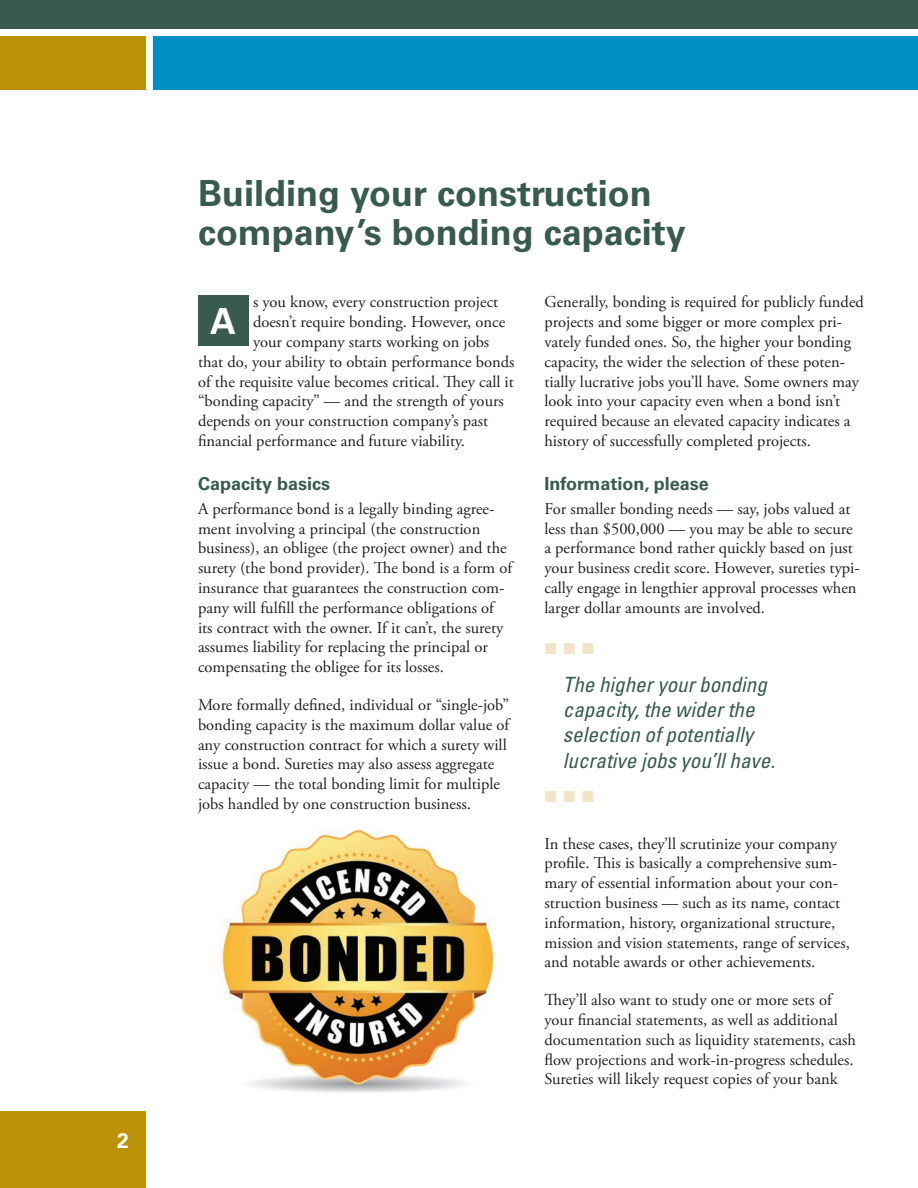
<style>
.page{position:relative;width:918px;height:1188px;background:#fff}
.page>*{position:absolute;margin:0;border:0;box-sizing:border-box;transform-origin:0 0}
.t1{font:700 36px/39px "Univers LT Std";color:#385a50}
.t2{font:700 36px "Univers LT Std";color:#fff}
.t3{font:italic condensed 21px/25.2px "Univers LT Std";color:#385a50}
.t4{font:700 21px "Univers LT Std";color:#fff}
.t5{font:700 18px "Univers LT Std";color:#385a50}
.t6{font:16.5px/19.8px "Adobe Garamond Pro";color:#231f20}
.t7{font:15.75px "Zapf Dingbats ITC";color:#f1e4c9}
</style>
<div class="page">
<div style="left:0;top:1112px;width:146px;height:76px;background:#bb9206"></div>
<div style="left:153px;top:36px;width:765px;height:54px;background:#008fc5"></div>
<div style="left:0;top:36px;width:146px;height:54px;background:#bb9206"></div>
<div style="left:0;top:0;width:918px;height:28px;background:#385a50"></div>
<div style="left:198px;top:296px;width:51px;height:50px;background:#385a50"></div>
<img style="left:222px;top:828px;width:273px;height:265px">
<p class="t4" style="left:117px;top:1128px;width:13px">2</p>
<h1 class="t1" style="left:198px;top:174px;width:489px">Building your construction company’s bonding capacity</h1>
<p class="t6" style="left:253px;top:293px;width:247px">s you know, every construction project</p>
<p class="t6" style="left:253px;top:313px;width:254px">doesn’t require bonding. However, once</p>
<p class="t6" style="left:253px;top:333px;width:238px">your company starts working on jobs</p>
<p class="t6" style="left:198px;top:352px;width:318px">that do, your ability to obtain performance bonds</p>
<p class="t6" style="left:198px;top:372px;width:317px">of the requisite value becomes critical. They call it</p>
<p class="t6" style="left:198px;top:392px;width:307px">“bonding capacity” — and the strength of yours</p>
<p class="t6" style="left:198px;top:412px;width:292px">depends on your construction company’s past</p>
<p class="t6" style="left:198px;top:432px;width:269px">financial performance and future viability.</p>
<p class="t5" style="left:198px;top:473px;width:134px">Capacity basics</p>
<p class="t6" style="left:198px;top:499px;width:316px">A performance bond is a legally binding agree&shy;ment involving a principal (the construction business), an obligee (the project owner) and the surety (the bond provider). The bond is a form of insurance that guarantees the construction com&shy;pany will fulfill the performance obligations of its contract with the owner. If it can’t, the surety assumes liability for replacing the principal or compensating the obligee for its losses.</p>
<p class="t6" style="left:198px;top:696px;width:313px">More formally defined, individual or “single-job” bonding capacity is the maximum dollar value of any construction contract for which a surety will issue a bond. Sureties may also assess aggregate capacity — the total bonding limit for multiple jobs handled by one construction business.</p>
<h1 class="t2" style="left:210px;top:300px;width:27px">A</h1>
<p class="t6" style="left:544px;top:293px;width:321px">Generally, bonding is required for publicly funded projects and some bigger or more complex pri&shy;vately funded ones. So, the higher your bonding capacity, the wider the selection of these poten&shy;tially lucrative jobs you’ll have. Some owners may look into your capacity even when a bond isn’t required because an elevated capacity indicates a history of successfully completed projects.</p>
<p class="t5" style="left:544px;top:473px;width:166px">Information, please</p>
<p class="t6" style="left:544px;top:499px;width:317px">For smaller bonding needs — say, jobs valued at less than $500,000 — you may be able to secure a performance bond rather quickly based on just your business credit score. However, sureties typi&shy;cally engage in lengthier approval processes when larger dollar amounts are involved.</p>
<p class="t7" style="left:545px;top:642px;width:51px">■ ■ ■</p>
<p class="t3" style="left:563px;top:672px;width:214px">The higher your bonding capacity, the wider the selection of potentially lucrative jobs you’ll have.</p>
<p class="t7" style="left:545px;top:789px;width:51px">■ ■ ■</p>
<p class="t6" style="left:544px;top:834px;width:307px">In these cases, they’ll scrutinize your company profile. This is basically a comprehensive sum&shy;mary of essential information about your con&shy;struction business — such as its name, contact information, history, organizational structure, mission and vision statements, range of services, and notable awards or other achievements.</p>
<p class="t6" style="left:544px;top:991px;width:313px">They’ll also want to study one or more sets of your financial statements, as well as additional documentation such as liquidity statements, cash flow projections and work-in-progress schedules.<br>Sureties will likely request copies of your bank</p>
</div>
